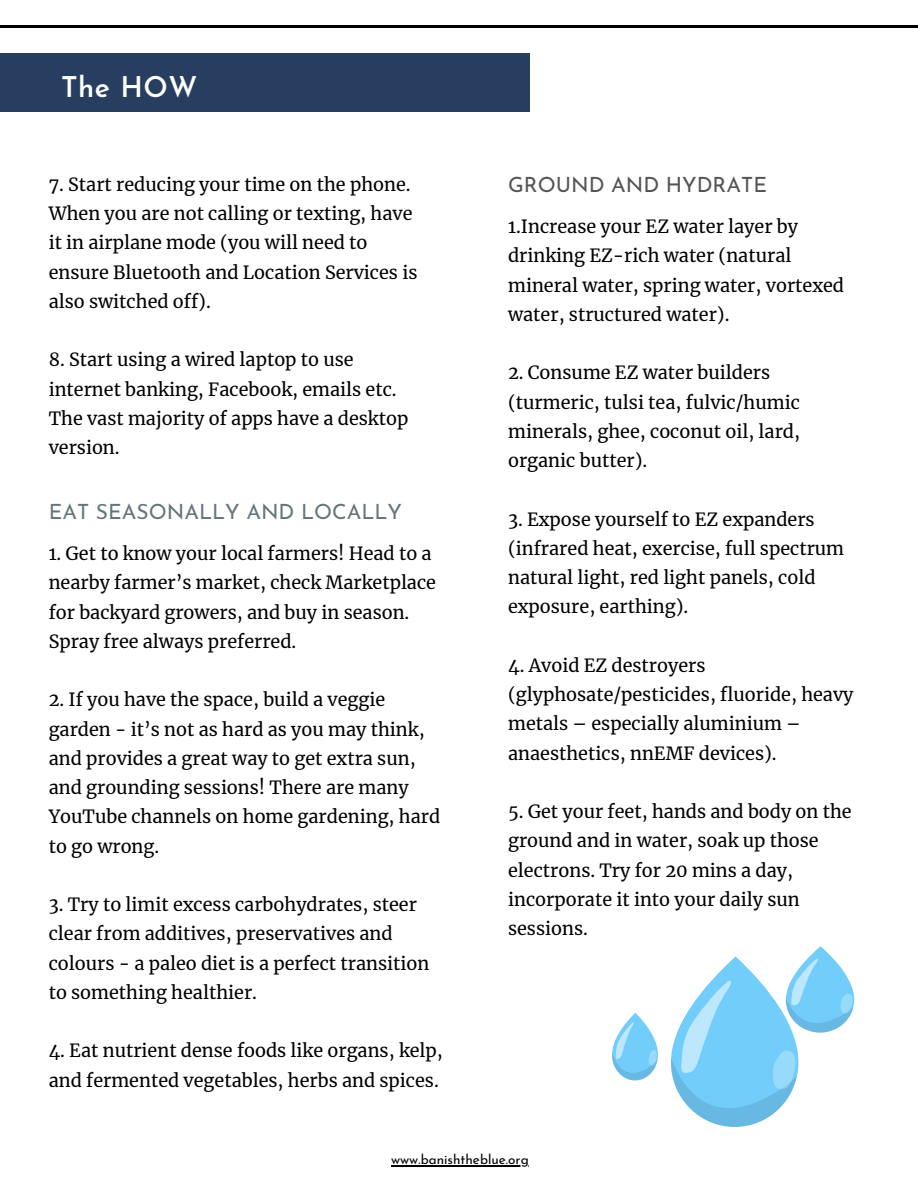
<style>
.page{position:relative;width:918px;height:1188px;background:#fff}
.page>*{position:absolute;margin:0;border:0;box-sizing:border-box;transform-origin:0 0}
.t1{font:600 28.5px "Josefin Sans";letter-spacing:.02em;color:#fff}
.t2{font:21px "Josefin Sans";color:#65757d}
.t3{font:21px "Josefin Sans";color:#545454}
.t4{font:18px/29.2px "Merriweather";color:#000}
.t5{font:13.5px "Josefin Sans";color:#000}
</style>
<div class="page">
<hr style="left:0;top:26px;width:918px;height:1px;background:#000">
<div style="left:0;top:54px;width:530px;height:58px;background:#273e60"></div>
<svg style="left:786px;top:946px;width:68px;height:87px"></svg>
<svg style="left:671px;top:957px;width:184px;height:170px"></svg>
<svg style="left:612px;top:1013px;width:46px;height:68px"></svg>
<hr style="left:391px;top:1165px;width:138px;height:1px;background:#000">
<h2 class="t1" style="left:61px;top:75px;width:138px">The HOW</h2>
<h3 class="t4" style="left:49px;top:170px;width:370px">7. Start reducing your time on the phone.<br>When you are not calling or texting, have it in airplane mode (you will need to ensure Bluetooth and Location Services is also switched off).</h3>
<h3 class="t4" style="left:49px;top:345px;width:361px">8. Start using a wired laptop to use internet banking, Facebook, emails etc.<br>The vast majority of apps have a desktop version.</h3>
<h3 class="t2" style="left:49px;top:503px;width:355px">EAT SEASONALLY AND LOCALLY</h3>
<h3 class="t4" style="left:49px;top:539px;width:389px">1. Get to know your local farmers! Head to a nearby farmer’s market, check Marketplace for backyard growers, and buy in season.<br>Spray free always preferred.</h3>
<h3 class="t4" style="left:49px;top:685px;width:393px">2. If you have the space, build a veggie garden - it’s not as hard as you may think, and provides a great way to get extra sun, and grounding sessions! There are many YouTube channels on home gardening, hard to go wrong.</h3>
<h3 class="t4" style="left:49px;top:890px;width:382px">3. Try to limit excess carbohydrates, steer clear from additives, preservatives and colours - a paleo diet is a perfect transition to something healthier.</h3>
<h3 class="t4" style="left:49px;top:1036px;width:396px">4. Eat nutrient dense foods like organs, kelp, and fermented vegetables, herbs and spices.</h3>
<h3 class="t3" style="left:508px;top:176px;width:261px">GROUND AND HYDRATE</h3>
<h3 class="t4" style="left:508px;top:212px;width:337px">1.Increase your EZ water layer by drinking EZ-rich water (natural mineral water, spring water, vortexed water, structured water).</h3>
<h3 class="t4" style="left:508px;top:358px;width:294px">2. Consume EZ water builders (turmeric, tulsi tea, fulvic/humic minerals, ghee, coconut oil, lard, organic butter).</h3>
<h3 class="t4" style="left:508px;top:505px;width:338px">3. Expose yourself to EZ expanders (infrared heat, exercise, full spectrum natural light, red light panels, cold exposure, earthing).</h3>
<h3 class="t4" style="left:508px;top:651px;width:347px">4. Avoid EZ destroyers (glyphosate/pesticides, fluoride, heavy metals – especially aluminium – anaesthetics, nnEMF devices).</h3>
<h3 class="t4" style="left:508px;top:797px;width:345px">5. Get your feet, hands and body on the ground and in water, soak up those electrons. Try for 20 mins a day, incorporate it into your daily sun sessions.</h3>
<p class="t5" style="left:391px;top:1154px;width:139px">www.banishtheblue.org</p>
</div>
